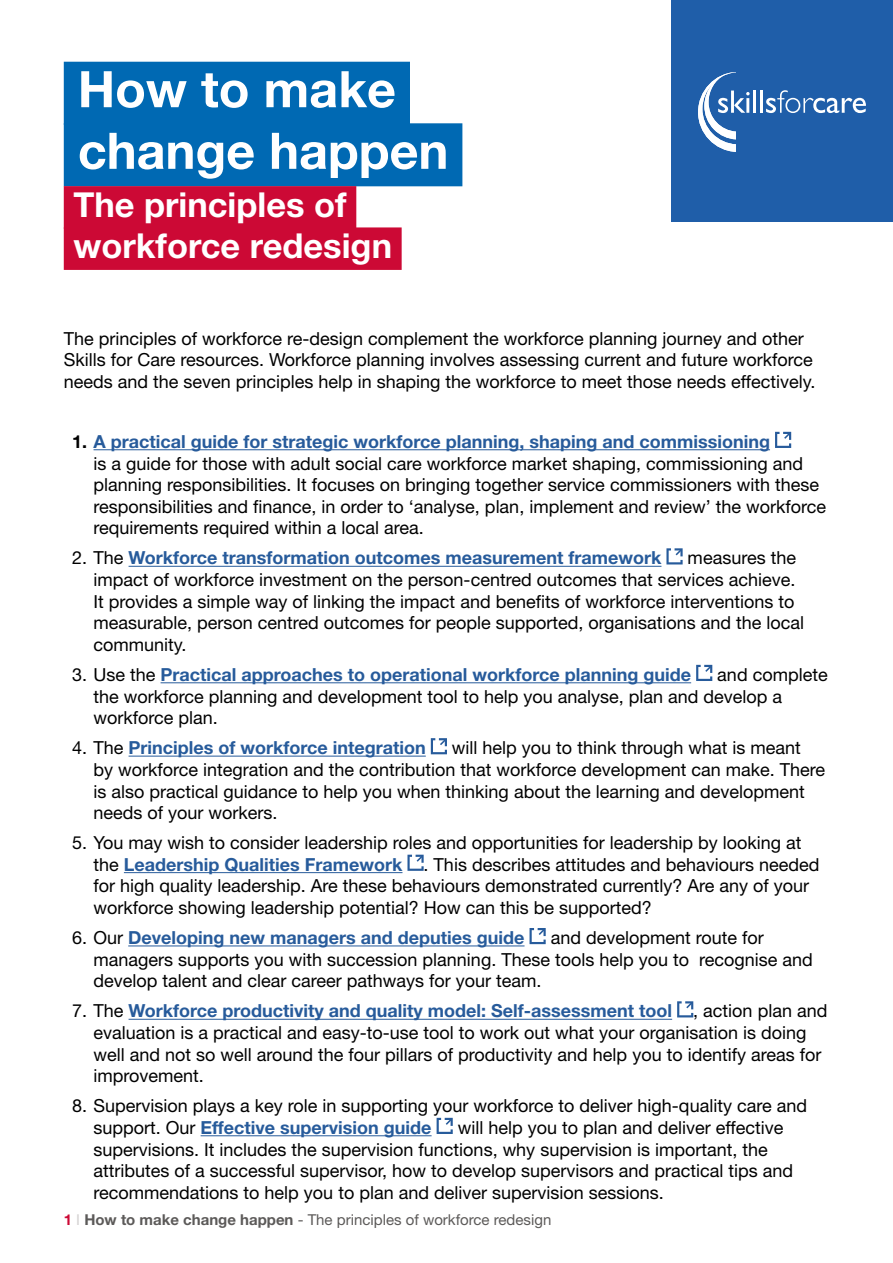
<style>
.page{position:relative;width:893px;height:1263px;background:#fff}
.page>*{position:absolute;margin:0;border:0;box-sizing:border-box;transform-origin:0 0}
.t1{font:700 50.4px/61.7px "Helvetica Neue LT Std";color:#fff}
.t2{font:700 34.5px/41.2px "Helvetica Neue LT Std";color:#fff}
.Paragraph{font:18px/21.6px "Helvetica Neue LT Std";color:#000}
.t3{font:700 18px "Helvetica Neue LT Std";color:#275b9b}
.t4{font:15px "Helvetica Neue LT Std";color:#5c5a59}
.s1{font-weight:700}
.s2{font-weight:700;color:#275b9b}
.s3{font-weight:400;color:#000}
.s4{font-weight:700;color:#cc0935}
.s5{color:#d4d2d2}
</style>
<div class="page">
<div style="left:672px;top:0;width:221px;height:221px;background:#1f5ea9"></div>
<svg style="left:698px;top:72px;width:52px;height:80px"></svg>
<hr style="left:746px;top:98px;width:3px;height:15px;background:#fff">
<hr style="left:753px;top:91px;width:3px;height:22px;background:#fff">
<hr style="left:760px;top:91px;width:3px;height:22px;background:#fff">
<svg style="left:766px;top:90px;width:100px;height:23px"></svg>
<div style="left:64px;top:62px;width:346px;height:63px;background:#0069b3"></div>
<div style="left:64px;top:123px;width:398px;height:63px;background:#0069b3"></div>
<div style="left:64px;top:186px;width:292px;height:43px;background:#cc0935"></div>
<div style="left:64px;top:227px;width:338px;height:43px;background:#cc0935"></div>
<hr style="left:94px;top:449px;width:676px;height:1px;background:#275b9b">
<hr style="left:129px;top:566px;width:532px;height:1px;background:#275b9b">
<hr style="left:161px;top:682px;width:530px;height:1px;background:#275b9b">
<hr style="left:129px;top:756px;width:297px;height:1px;background:#275b9b">
<hr style="left:124px;top:872px;width:278px;height:1px;background:#275b9b">
<hr style="left:128px;top:945px;width:396px;height:1px;background:#275b9b">
<hr style="left:129px;top:1019px;width:543px;height:1px;background:#275b9b">
<hr style="left:201px;top:1135px;width:231px;height:1px;background:#275b9b">
<svg style="left:775px;top:432px;width:16px;height:16px"></svg>
<svg style="left:666px;top:548px;width:17px;height:16px"></svg>
<svg style="left:696px;top:665px;width:16px;height:16px"></svg>
<svg style="left:431px;top:738px;width:16px;height:16px"></svg>
<svg style="left:407px;top:855px;width:17px;height:16px"></svg>
<svg style="left:529px;top:928px;width:17px;height:16px"></svg>
<svg style="left:677px;top:1001px;width:16px;height:16px"></svg>
<svg style="left:437px;top:1118px;width:16px;height:16px"></svg>
<p class="t1" style="left:78px;top:57px;width:372px">How to make change happen</p>
<p class="t2" style="left:73px;top:183px;width:320px">The principles of workforce redesign</p>
<p class="Paragraph" style="left:64px;top:327px;width:753px">The principles of workforce re-design complement the workforce planning journey and other<br>Skills for Care resources. Workforce planning involves assessing current and future workforce needs and the seven principles help in shaping the workforce to meet those needs effectively.</p>
<p class="Paragraph" style="left:94px;top:430px;width:734px;text-indent:-21px"><span class="s1">1.</span> <span class="s2">A practical guide for strategic workforce planning, shaping and commissioning<br></span>is a guide for those with adult social care workforce market shaping, commissioning and planning responsibilities. It focuses on bringing together service commissioners with these responsibilities and finance, in order to ‘analyse, plan, implement and review’ the workforce requirements required within a local area.</p>
<p class="t3" style="left:72px;top:547px;width:591px"><span class="s3">2. The</span> Workforce transformation outcomes measurement framework</p>
<p class="Paragraph" style="left:94px;top:547px;width:712px;text-indent:594px">measures the impact of workforce investment on the person-centred outcomes that services achieve.<br>It provides a simple way of linking the impact and benefits of workforce interventions to measurable, person centred outcomes for people supported, organisations and the local community.</p>
<p class="t3" style="left:72px;top:663px;width:620px"><span class="s3">3. Use the</span> Practical approaches to operational workforce planning guide</p>
<p class="Paragraph" style="left:94px;top:663px;width:736px;text-indent:624px">and complete the workforce planning and development tool to help you analyse, plan and develop a workforce plan.</p>
<p class="t3" style="left:72px;top:737px;width:355px"><span class="s3">4. The</span> Principles of workforce integration</p>
<p class="Paragraph" style="left:94px;top:737px;width:733px;text-indent:358px">will help you to think through what is meant<br>by workforce integration and the contribution that workforce development can make. There is also practical guidance to help you when thinking about the learning and development needs of your workers.</p>
<p class="Paragraph" style="left:94px;top:832px;width:727px;text-indent:-21px">5. You may wish to consider leadership roles and opportunities for leadership by looking at the <span class="s2">Leadership Qualities Framework</span> . This describes attitudes and behaviours needed for high quality leadership. Are these behaviours demonstrated currently? Are any of your workforce showing leadership potential? How can this be supported?</p>
<p class="t3" style="left:72px;top:926px;width:454px"><span class="s3">6. Our</span> Developing new managers and deputies guide</p>
<p class="Paragraph" style="left:94px;top:927px;width:721px;text-indent:457px">and development route for managers supports you with succession planning. These tools help you to recognise and develop talent and clear career pathways for your team.</p>
<p class="Paragraph" style="left:94px;top:1000px;width:735px;text-indent:-21px">7. The <span class="s2">Workforce productivity and quality model: Self-assessment tool</span> , action plan and evaluation is a practical and easy-to-use tool to work out what your organisation is doing well and not so well around the four pillars of productivity and help you to identify areas for improvement.</p>
<p class="Paragraph" style="left:94px;top:1095px;width:715px;text-indent:-21px">8. Supervision plays a key role in supporting your workforce to deliver high-quality care and support. Our <span class="s2">Effective supervision guide</span></p>
<p class="Paragraph" style="left:94px;top:1116px;width:701px;text-indent:364px">will help you to plan and deliver effective supervisions. It includes the supervision functions, why supervision is important, the attributes of a successful supervisor, how to develop supervisors and practical tips and recommendations to help you to plan and deliver supervision sessions.</p>
<p class="t4" style="left:64px;top:1210px;width:489px"><span class="s4">1</span> <span class="s5">I</span> <span class="s1">How to make change happen</span> - The principles of workforce redesign</p>
</div>
